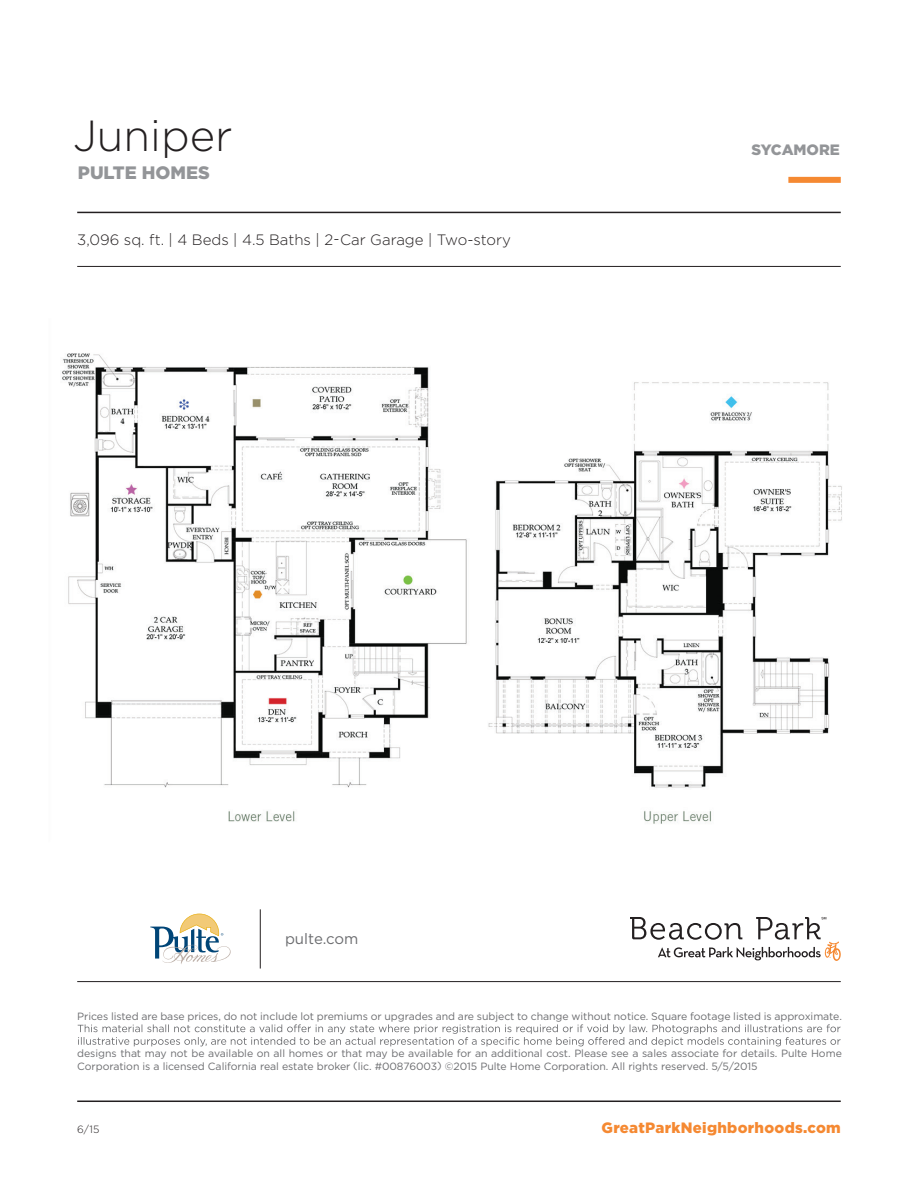
<style>
.page{position:relative;width:918px;height:1188px;background:#fff}
.page>*{position:absolute;margin:0;border:0;box-sizing:border-box;transform-origin:0 0}
.t1{font:300 43.5px "Gotham";color:#231f20}
.t2{font:900 18px "Gotham";color:#939598}
.t3{font:300 15px "Gotham";color:#231f20}
.t4{font:900 15px "Gotham";letter-spacing:.02em;color:#f58932}
.t5{font:15px "Gotham";color:#6c6d70}
.t6{font:900 15px "Gotham";color:#939598}
.t7{font:10.5px/12.6px "Gotham";letter-spacing:-.005em;color:#6c6d70}
.t8{font:300 10.5px "Gotham";color:#231f20}
</style>
<div class="page">
<img style="left:488px;top:382px;width:354px;height:442px">
<img style="left:62px;top:353px;width:405px;height:469px">
<hr style="left:77px;top:212px;width:764px;height:1px;background:#231f20">
<div style="left:788px;top:177px;width:53px;height:6px;background:#f58932"></div>
<hr style="left:77px;top:1101px;width:764px;height:1px;background:#231f20">
<hr style="left:77px;top:266px;width:764px;height:1px;background:#231f20">
<hr style="left:77px;top:981px;width:764px;height:1px;background:#231f20">
<svg style="left:630px;top:917px;width:211px;height:44px"></svg>
<hr style="left:260px;top:909px;width:1px;height:60px;background:#231f20">
<svg style="left:78px;top:1024px;width:763px;height:22px"></svg>
<svg style="left:150px;top:914px;width:81px;height:50px"></svg>
<h1 class="t1" style="left:73px;top:112px;width:161px">Juniper</h1>
<h2 class="t2" style="left:78px;top:160px;width:134px">PULTE HOMES</h2>
<h3 class="t3" style="left:77px;top:231px;width:435px">3,096 sq. ft. | 4 Beds | 4.5 Baths | 2-Car Garage | Two-story</h3>
<h3 class="t6" style="left:752px;top:139px;width:90px">SYCAMORE</h3>
<h3 class="t5" style="left:285px;top:931px;width:75px">pulte.com</h3>
<p class="t7" style="left:77px;top:1009px;width:766px">Prices listed are base prices, do not include lot premiums or upgrades and are subject to change without notice. Square footage listed is approximate.</p>
<p class="t7" style="left:77px;top:1047px;width:766px">designs that may not be available on all homes or that may be available for an additional cost. Please see a sales associate for details. Pulte Home<br>Corporation is a licensed California real estate broker (lic. #00876003) ©2015 Pulte Home Corporation. All rights reserved. 5/5/2015</p>
<p class="t8" style="left:77px;top:1124px;width:24px">6/15</p>
<h3 class="t4" style="left:602px;top:1118px;width:241px">GreatParkNeighborhoods.com</h3>
</div>
